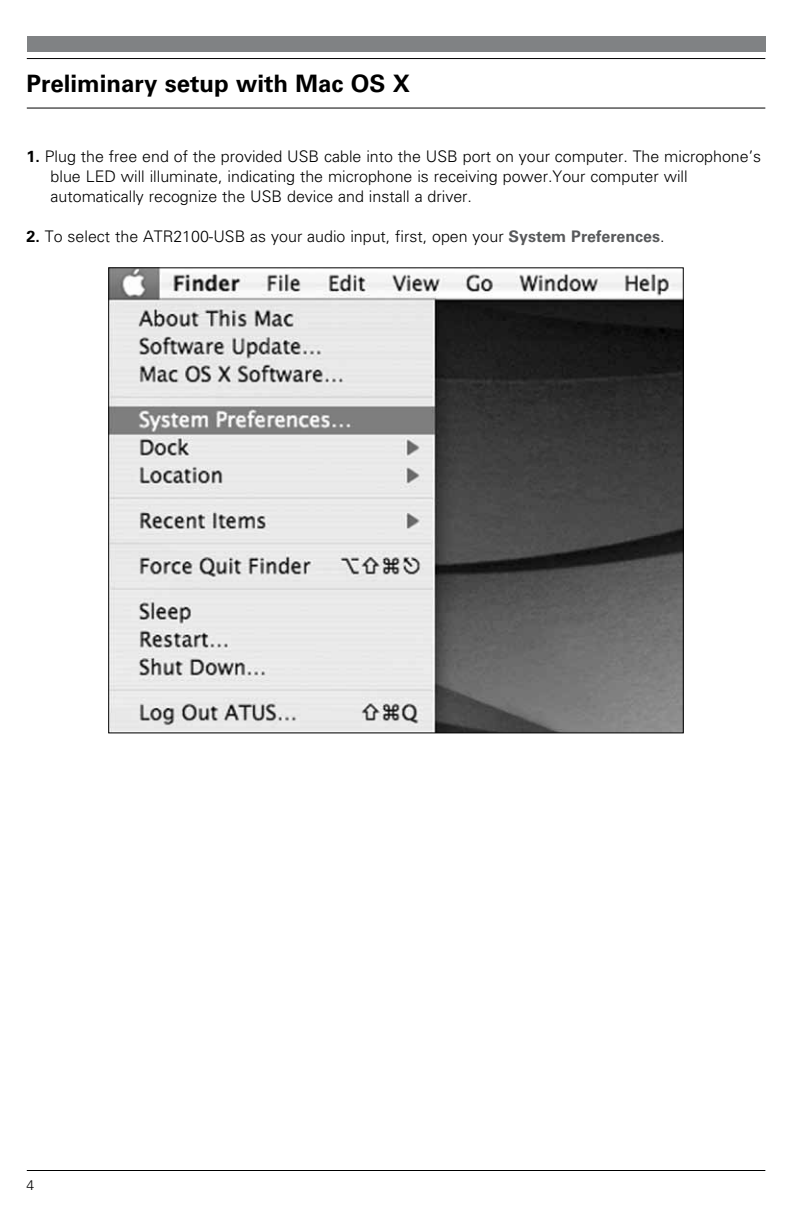
<style>
.page{position:relative;width:792px;height:1224px;background:#fff}
.page>*{position:absolute;margin:0;border:0;box-sizing:border-box;transform-origin:0 0}
.t1{font:700 24px "Univers LT Std";color:#000}
.t2{font:300 16px/20px "Univers LT Std";color:#000}
.t3{font:300 14px "Univers LT Std";color:#000}
.s1{font-weight:700}
.s2{font-weight:700;color:#58595b}
</style>
<div class="page">
<hr style="left:27px;top:108px;width:738px;height:1px;background:#000">
<hr style="left:27px;top:58px;width:738px;height:1px;background:#000">
<div style="left:27px;top:36px;width:738px;height:16px;background:#808284"></div>
<hr style="left:27px;top:1170px;width:738px;height:1px;background:#000">
<img style="left:110px;top:269px;width:572px;height:462px">
<h1 class="t1" style="left:27px;top:74px;width:385px">Preliminary setup with Mac OS X</h1>
<p class="t2" style="left:51px;top:148px;width:712px;text-indent:-24px"><span class="s1">1.</span> Plug the free end of the provided USB cable into the USB port on your computer. The microphone’s blue LED will illuminate, indicating the microphone is receiving power.Your computer will automatically recognize the USB device and install a driver.</p>
<p class="t2" style="left:27px;top:228px;width:640px"><span class="s1">2.</span> To select the ATR2100-USB as your audio input, first, open your <span class="s2">System Preferences</span>.</p>
<p class="t3" style="left:27px;top:1180px;width:9px">4</p>
</div>
